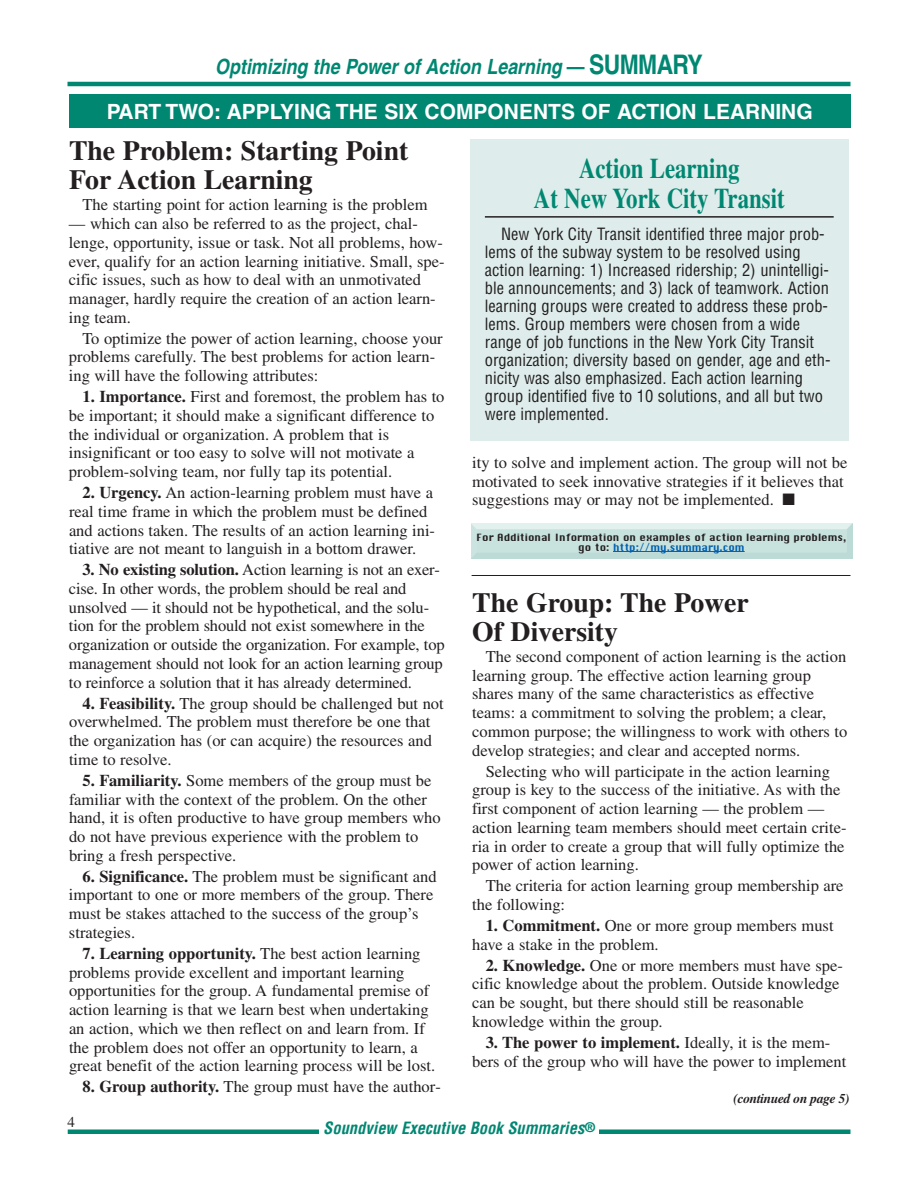
<style>
.page{position:relative;width:918px;height:1188px;background:#fff}
.page>*{position:absolute;margin:0;border:0;box-sizing:border-box;transform-origin:0 0}
.t1{font:700 28.5px/30px "Times";color:#008772;text-align:center;scale:.8 1}
.t2{font:700 27.75px/29.2px "Times";color:#231f20}
.t3{font:700 21px "Helvetica";color:#fff}
.t4{font:italic 700 21px "Helvetica";color:#008772;scale:.85 1}
.t5{font:16.5px/18.8px "Times";color:#231f20}
.t6{font:condensed 16.5px/18px "Helvetica";color:#231f20}
.t7{font:italic 700 condensed 16.5px "Helvetica";color:#008772}
.t8{font:15px "Times";color:#231f20}
.t9{font:italic 700 13.5px "Times";letter-spacing:-.025em;color:#231f20}
.t10{font:9.75px/9.8px "Chicago";color:#231f20;text-align:center}
.s1{font-style:normal}
.s2{font-style:normal;font-size:27px}
.s3{font-weight:700}
.s4{color:#0160ae}
</style>
<div class="page">
<hr style="left:68px;top:82px;width:782px;height:4px;background:#008772">
<div style="left:470px;top:140px;width:379px;height:301px;background:#deedeb"></div>
<hr style="left:485px;top:216px;width:349px;height:2px;background:#231f20">
<div style="left:68px;top:1129px;width:782px;height:5px;background:#008772"></div>
<div style="left:319px;top:1116px;width:280px;height:27px;background:#fff"></div>
<div style="left:69px;top:94px;width:781px;height:34px;background:#008772"></div>
<hr style="left:472px;top:575px;width:378px;height:1px;background:#231f20">
<hr style="left:613px;top:551px;width:132px;height:1px;background:#0160ae">
<p class="t4" style="left:215px;top:59px;width:575px">Optimizing the Power of Action Learning <span class="s1">—</span> <span class="s2">SUMMARY</span></p>
<p class="t3" style="left:107px;top:104px;width:708px">PART TWO: APPLYING THE SIX COMPONENTS OF ACTION LEARNING</p>
<h2 class="t2" style="left:69px;top:139px;width:341px">The Problem: Starting Point<br>For Action Learning</h2>
<p class="t5" style="left:82px;top:197px;width:347px">The starting point for action learning is the problem</p>
<p class="t5" style="left:69px;top:216px;width:377px">— which can also be referred to as the project, chal&shy;lenge, opportunity, issue or task. Not all problems, how&shy;ever, qualify for an action learning initiative. Small, spe&shy;cific issues, such as how to deal with an unmotivated manager, hardly require the creation of an action learn&shy;ing team.</p>
<p class="t5" style="left:69px;top:330px;width:375px;text-indent:14px">To optimize the power of action learning, choose your problems carefully. The best problems for action learn&shy;ing will have the following attributes:</p>
<p class="t5" style="left:69px;top:389px;width:377px;text-indent:14px"><span class="s3">1. Importance.</span> First and foremost, the problem has to be important; it should make a significant difference to the individual or organization. A problem that is insignificant or too easy to solve will not motivate a problem-solving team, nor fully tap its potential.</p>
<p class="t5" style="left:69px;top:485px;width:368px;text-indent:13px"><span class="s3">2. Urgency.</span> An action-learning problem must have a real time frame in which the problem must be defined and actions taken. The results of an action learning ini&shy;tiative are not meant to languish in a bottom drawer.</p>
<p class="t5" style="left:69px;top:562px;width:377px;text-indent:14px"><span class="s3">3. No existing solution.</span> Action learning is not an exer&shy;cise. In other words, the problem should be real and unsolved — it should not be hypothetical, and the solu&shy;tion for the problem should not exist somewhere in the organization or outside the organization. For example, top management should not look for an action learning group to reinforce a solution that it has already determined.</p>
<p class="t5" style="left:69px;top:695px;width:376px;text-indent:13px"><span class="s3">4. Feasibility.</span> The group should be challenged but not overwhelmed. The problem must therefore be one that the organization has (or can acquire) the resources and time to resolve.</p>
<p class="t5" style="left:69px;top:772px;width:373px;text-indent:14px"><span class="s3">5. Familiarity.</span> Some members of the group must be familiar with the context of the problem. On the other hand, it is often productive to have group members who do not have previous experience with the problem to bring a fresh perspective.</p>
<p class="t5" style="left:69px;top:868px;width:369px;text-indent:14px"><span class="s3">6. Significance.</span> The problem must be significant and important to one or more members of the group. There must be stakes attached to the success of the group’s strategies.</p>
<p class="t5" style="left:69px;top:946px;width:368px;text-indent:13px"><span class="s3">7. Learning opportunity.</span> The best action learning problems provide excellent and important learning opportunities for the group. A fundamental premise of action learning is that we learn best when undertaking an action, which we then reflect on and learn from. If the problem does not offer an opportunity to learn, a great benefit of the action learning process will be lost.</p>
<p class="t5" style="left:82px;top:1079px;width:360px"><span class="s3">8. Group authority.</span> The group must have the author-</p>
<h1 class="t1" style="left:534px;top:156px;width:315px">Action Learning<br>At New York City Transit</h1>
<p class="t6" style="left:485px;top:226px;width:347px;text-indent:16px">New York City Transit identified three major prob&shy;lems of the subway system to be resolved using action learning: 1) Increased ridership; 2) unintelligi&shy;ble announcements; and 3) lack of teamwork. Action learning groups were created to address these prob&shy;lems. Group members were chosen from a wide range of job functions in the New York City Transit organization; diversity based on gender, age and eth&shy;nicity was also emphasized. Each action learning group identified five to 10 solutions, and all but two were implemented.</p>
<p class="t5" style="left:472px;top:455px;width:377px">ity to solve and implement action. The group will not be motivated to seek innovative strategies if it believes that suggestions may or may not be implemented. ■</p>
<p class="t10" style="left:477px;top:533px;width:371px">For Additional Information on examples of action learning problems, go to: <span class="s4">http://my.summary.com</span></p>
<h2 class="t2" style="left:472px;top:590px;width:278px">The Group: The Power<br>Of Diversity</h2>
<p class="t5" style="left:472px;top:649px;width:377px;text-indent:14px">The second component of action learning is the action learning group. The effective action learning group shares many of the same characteristics as effective teams: a commitment to solving the problem; a clear, common purpose; the willingness to work with others to develop strategies; and clear and accepted norms.</p>
<p class="t5" style="left:472px;top:763px;width:376px;text-indent:14px">Selecting who will participate in the action learning group is key to the success of the initiative. As with the first component of action learning — the problem — action learning team members should meet certain crite&shy;ria in order to create a group that will fully optimize the power of action learning.</p>
<p class="t5" style="left:472px;top:878px;width:373px;text-indent:14px">The criteria for action learning group membership are the following:</p>
<p class="t5" style="left:472px;top:918px;width:363px;text-indent:13px"><span class="s3">1. Commitment.</span> One or more group members must have a stake in the problem.</p>
<p class="t5" style="left:472px;top:957px;width:372px;text-indent:13px"><span class="s3">2. Knowledge.</span> One or more members must have spe&shy;cific knowledge about the problem. Outside knowledge can be sought, but there should still be reasonable knowledge within the group.</p>
<p class="t5" style="left:472px;top:1034px;width:376px;text-align:center"><span class="s3">3. The power to implement.</span> Ideally, it is the mem&shy;bers of the group who will have the power to implement</p>
<p class="t9" style="left:734px;top:1093px;width:118px">(continued on page 5)</p>
<p class="t8" style="left:68px;top:1117px;width:9px">4</p>
<p class="t7" style="left:323px;top:1122px;width:273px">Soundview Executive Book Summaries<sup>®</sup></p>
</div>
